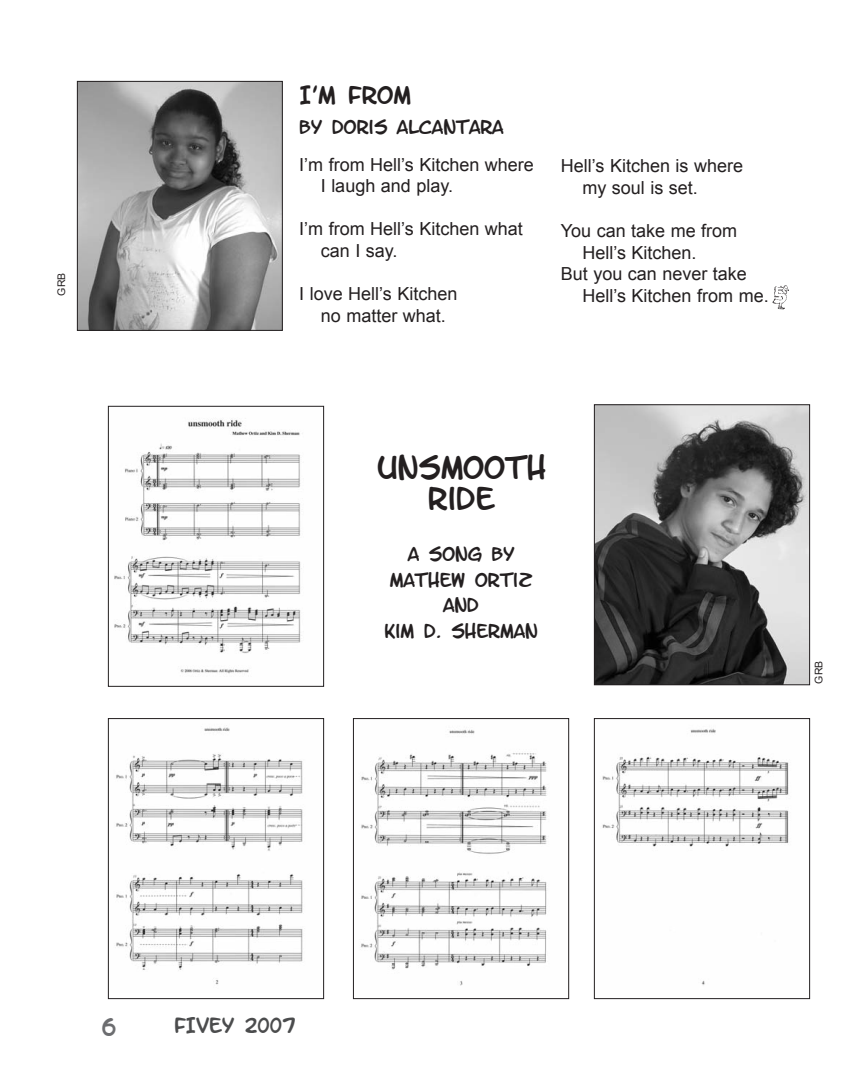
<style>
.page{position:relative;width:864px;height:1080px;background:#fff}
.page>*{position:absolute;margin:0;border:0;box-sizing:border-box;transform-origin:0 0}
.t1{font:27px/31.5px "Letter O Matic";color:#231f20;text-align:center}
.t2{font:21px "Letter O Matic";color:#231f20}
.t3{font:21px "Letter O Matic";color:#6c6d70}
.t4{font:18px/21.6px "Arial";color:#231f20}
.t5{font:18px "Letter O Matic";color:#4b4c4d}
.t6{font:16.5px/25.5px "Letter O Matic";color:#231f20;text-align:center}
.t7{font:10.5px "Arial";color:#231f20}
</style>
<div class="page">
<img style="left:79px;top:83px;width:202px;height:246px">
<div style="left:77px;top:81px;width:206px;height:250px;border:1px solid #231f20"></div>
<img style="left:596px;top:406px;width:212px;height:277px">
<div style="left:594px;top:404px;width:216px;height:281px;border:1px solid #231f20"></div>
<img style="left:114px;top:420px;width:188px;height:254px">
<div style="left:108px;top:406px;width:216px;height:281px;border:1px solid #231f20"></div>
<img style="left:116px;top:725px;width:187px;height:260px">
<div style="left:108px;top:718px;width:216px;height:281px;border:1px solid #231f20"></div>
<img style="left:361px;top:729px;width:186px;height:257px">
<div style="left:353px;top:718px;width:216px;height:281px;border:1px solid #231f20"></div>
<img style="left:602px;top:729px;width:187px;height:256px">
<div style="left:594px;top:718px;width:216px;height:281px;border:1px solid #231f20"></div>
<img style="left:772px;top:285px;width:16px;height:24px">
<p class="t7" style="left:56px;top:296px;width:24px;rotate:-90deg">GRB</p>
<p class="t2" style="left:299px;top:82px;width:113px">I’M FROM</p>
<p class="t6" style="left:299px;top:114px;width:206px">BY DORIS ALCANTARA</p>
<p class="t4" style="left:321px;top:154px;width:215px;text-indent:-22px">I’m from Hell’s Kitchen where<br>I laugh and play.</p>
<p class="t4" style="left:321px;top:218px;width:204px;text-indent:-22px">I’m from Hell’s Kitchen what can I say.</p>
<p class="t4" style="left:299px;top:283px;width:160px;text-align:center">I love Hell’s Kitchen no matter what.</p>
<p class="t4" style="left:582px;top:155px;width:162px;text-indent:-22px">Hell’s Kitchen is where my soul is set.</p>
<p class="t4" style="left:561px;top:220px;width:178px">You can take me from</p>
<p class="t4" style="left:582px;top:242px;width:116px">Hell’s Kitchen.</p>
<p class="t4" style="left:561px;top:263px;width:188px">But you can never take</p>
<p class="t4" style="left:582px;top:285px;width:188px">Hell’s Kitchen from me.</p>
<h1 class="t1" style="left:376px;top:452px;width:171px">UNSMOOTH<br>RIDE</h1>
<p class="t6" style="left:384px;top:542px;width:155px">A SONG BY<br>MATHEW ORTIZ<br>AND<br>KIM D. SHERMAN</p>
<p class="t7" style="left:813px;top:684px;width:24px;rotate:-90deg">GRB</p>
<p class="t3" style="left:101px;top:1015px;width:17px">6</p>
<p class="t5" style="left:174px;top:1015px;width:123px">FIVEY 2007</p>
</div>
